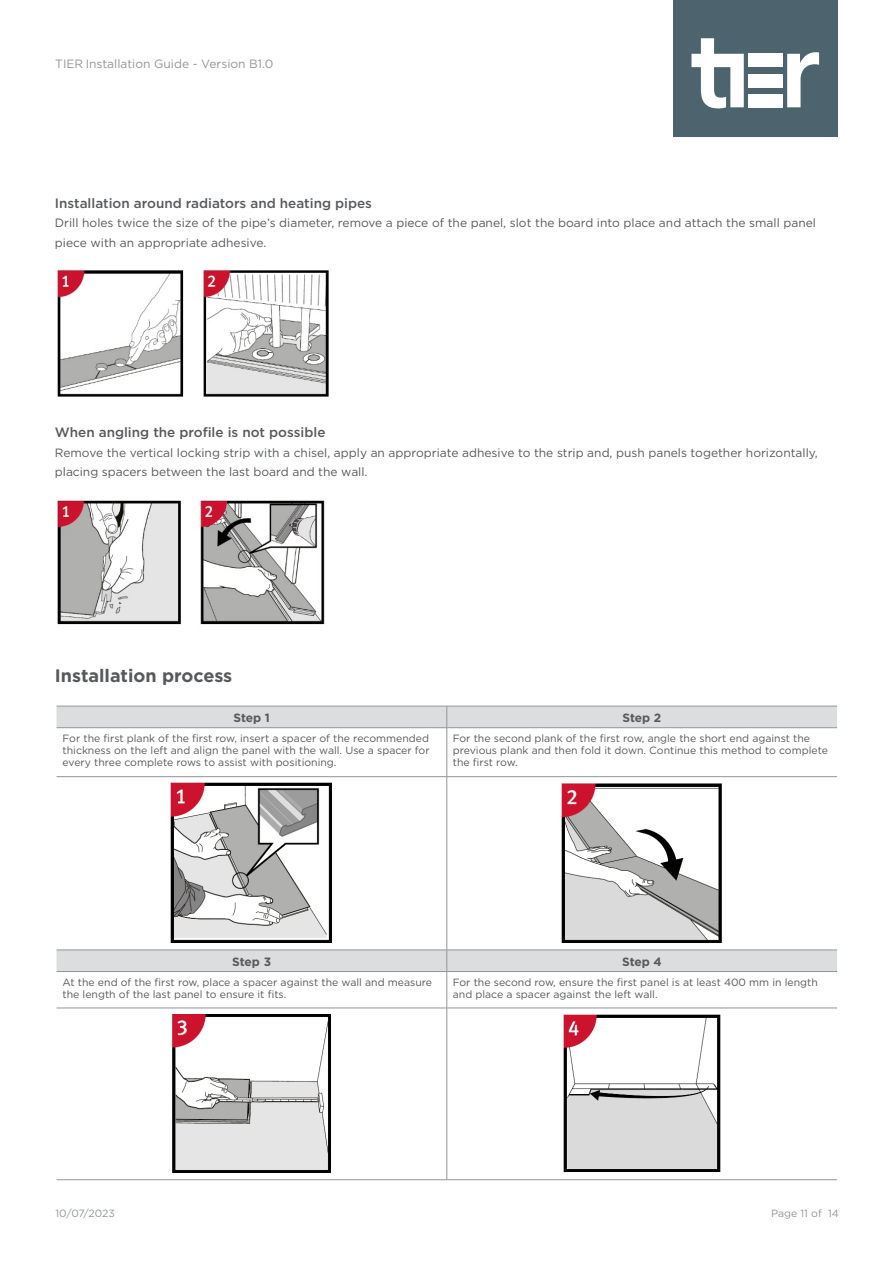
<style>
.page{position:relative;width:893px;height:1263px;background:#fff}
.page>*{position:absolute;margin:0;border:0;box-sizing:border-box;transform-origin:0 0}
.t1{font:700 18px "Gotham";color:#58595b}
.t2{font:500 13.5px "Gotham";color:#58595b}
.t3{font:12px/19.5px "Gotham";color:#58595b}
.t4{font:12px "Gotham";color:#939598}
.t5{font:700 12px "Gotham";letter-spacing:-.005em;color:#58595b}
.t6{font:10.5px/12px "Gotham";color:#58595b}
.t7{font:10.5px "Gotham";color:#939598}
</style>
<div class="page">
<div style="left:673px;top:0;width:165px;height:137px;background:#4d636e"></div>
<svg style="left:691px;top:38px;width:53px;height:70px"></svg>
<div style="left:748px;top:54px;width:34px;height:13px;background:#fff"></div>
<div style="left:748px;top:94px;width:34px;height:13px;background:#fff"></div>
<div style="left:748px;top:74px;width:34px;height:13px;background:#fff"></div>
<svg style="left:787px;top:52px;width:32px;height:55px"></svg>
<img style="left:57px;top:269px;width:272px;height:128px">
<img style="left:57px;top:500px;width:268px;height:125px">
<svg style="left:57px;top:707px;width:780px;height:264px"></svg>
<hr style="left:57px;top:727px;width:390px;height:1px;background:#939598">
<hr style="left:447px;top:727px;width:390px;height:1px;background:#939598">
<hr style="left:57px;top:776px;width:390px;height:1px;background:#939598">
<hr style="left:447px;top:776px;width:390px;height:1px;background:#939598">
<hr style="left:57px;top:1008px;width:390px;height:1px;background:#939598">
<hr style="left:447px;top:1008px;width:390px;height:1px;background:#939598">
<hr style="left:57px;top:1179px;width:390px;height:1px;background:#939598">
<hr style="left:447px;top:1179px;width:390px;height:1px;background:#939598">
<hr style="left:447px;top:728px;width:1px;height:48px;background:#939598">
<hr style="left:447px;top:777px;width:1px;height:173px;background:#939598">
<hr style="left:447px;top:972px;width:1px;height:36px;background:#939598">
<hr style="left:447px;top:1008px;width:1px;height:171px;background:#939598">
<hr style="left:57px;top:706px;width:390px;height:1px;background:#939598">
<hr style="left:447px;top:706px;width:390px;height:1px;background:#939598">
<svg style="left:447px;top:706px;width:1px;height:21px"></svg>
<hr style="left:57px;top:950px;width:390px;height:1px;background:#939598">
<hr style="left:447px;top:950px;width:390px;height:1px;background:#939598">
<svg style="left:447px;top:950px;width:1px;height:21px"></svg>
<hr style="left:57px;top:971px;width:390px;height:1px;background:#939598">
<hr style="left:447px;top:971px;width:390px;height:1px;background:#939598">
<img style="left:171px;top:783px;width:162px;height:161px">
<img style="left:562px;top:783px;width:160px;height:160px">
<img style="left:172px;top:1014px;width:159px;height:159px">
<img style="left:563px;top:1015px;width:158px;height:157px">
<p class="t4" style="left:55px;top:56px;width:220px">TIER Installation Guide - Version B1.0</p>
<p class="t2" style="left:55px;top:194px;width:319px">Installation around radiators and heating pipes</p>
<p class="t3" style="left:55px;top:213px;width:763px">Drill holes twice the size of the pipe’s diameter, remove a piece of the panel, slot the board into place and attach the small panel piece with an appropriate adhesive.</p>
<p class="t2" style="left:55px;top:424px;width:272px">When angling the profile is not possible</p>
<p class="t3" style="left:55px;top:443px;width:764px">Remove the vertical locking strip with a chisel, apply an appropriate adhesive to the strip and, push panels together horizontally, placing spacers between the last board and the wall.</p>
<h1 class="t1" style="left:55px;top:664px;width:179px">Installation process</h1>
<p class="t5" style="left:233px;top:709px;width:38px">Step 1</p>
<p class="t5" style="left:622px;top:709px;width:40px">Step 2</p>
<p class="t6" style="left:63px;top:732px;width:369px;text-align:justify">For the first plank of the first row, insert a spacer of the recommended thickness on the left and align the panel with the wall. Use a spacer for every three complete rows to assist with positioning.</p>
<p class="t6" style="left:453px;top:732px;width:377px">For the second plank of the first row, angle the short end against the previous plank and then fold it down. Continue this method to complete the first row.</p>
<p class="t5" style="left:232px;top:953px;width:40px">Step 3</p>
<p class="t5" style="left:622px;top:953px;width:41px">Step 4</p>
<p class="t6" style="left:63px;top:976px;width:371px">At the end of the first row, place a spacer against the wall and measure the length of the last panel to ensure it fits.</p>
<p class="t6" style="left:453px;top:976px;width:367px">For the second row, ensure the first panel is at least 400 mm in length and place a spacer against the left wall.</p>
<p class="t7" style="left:56px;top:1207px;width:61px">10/07/2023</p>
<p class="t7" style="left:771px;top:1207px;width:69px">Page 11 of 14</p>
</div>
